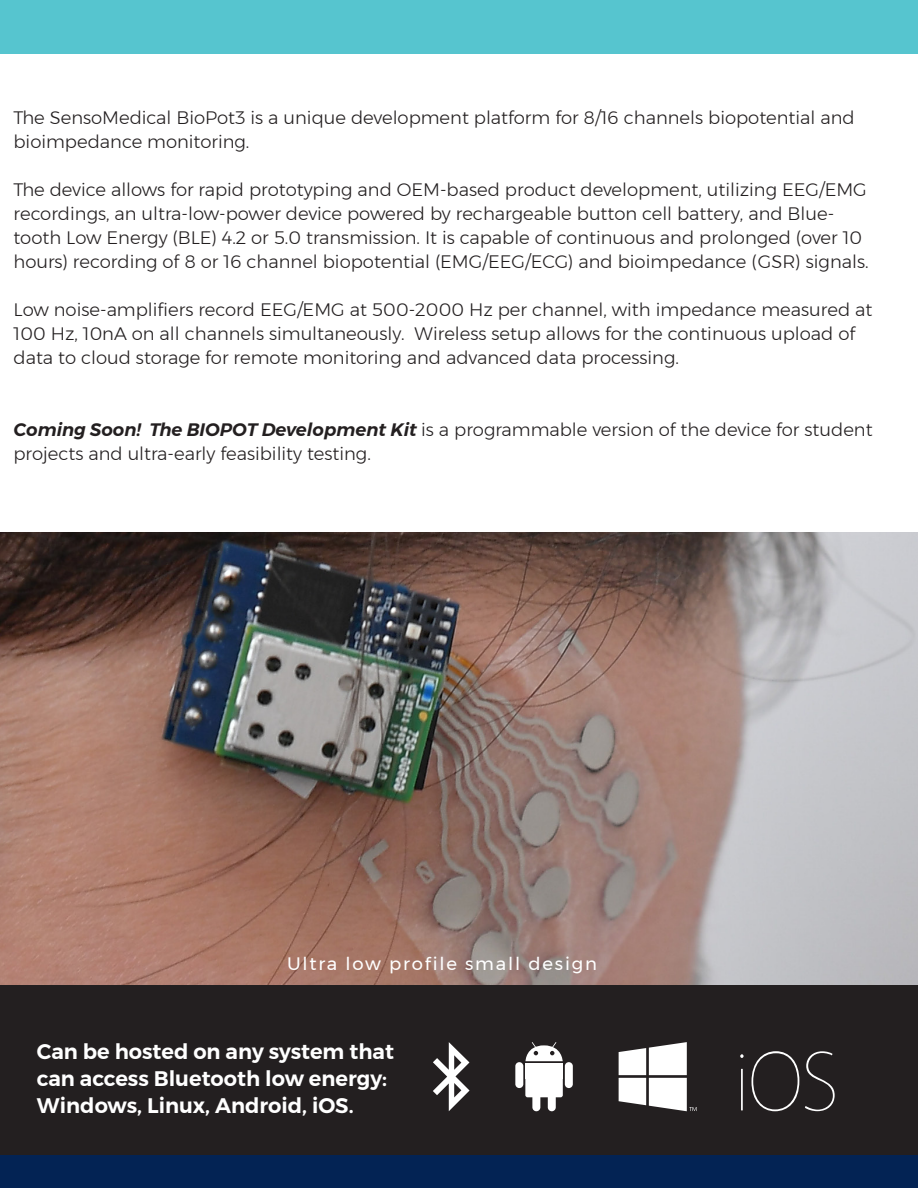
<style>
.page{position:relative;width:918px;height:1188px;background:#fff}
.page>*{position:absolute;margin:0;border:0;box-sizing:border-box;transform-origin:0 0}
.t1{font:600 21px/27px "Montserrat";color:#fff}
.t2{font:300 18px/24px "Montserrat";color:#231f20}
.t3{font:18px "Montserrat";letter-spacing:.1em;color:#fff}
.s1{font-weight:600;font-style:italic}
</style>
<div class="page">
<img style="left:0;top:532px;width:918px;height:454px">
<div style="left:0;top:0;width:918px;height:54px;background:#56c5cf"></div>
<div style="left:0;top:986px;width:918px;height:170px;background:#231f20"></div>
<div style="left:0;top:1156px;width:918px;height:32px;background:#032354"></div>
<svg style="left:433px;top:1042px;width:37px;height:69px"></svg>
<div style="left:525px;top:1063px;width:38px;height:34px;background:#fff;border-radius:2px"></div>
<div style="left:525px;top:1063px;width:38px;height:16px;background:#fff"></div>
<div style="left:565px;top:1062px;width:8px;height:26px;background:#fff;border-radius:4px"></div>
<div style="left:515px;top:1062px;width:8px;height:26px;background:#fff;border-radius:4px"></div>
<svg style="left:525px;top:1042px;width:38px;height:19px"></svg>
<div style="left:548px;top:1085px;width:8px;height:26px;background:#fff;border-radius:4px"></div>
<div style="left:532px;top:1085px;width:8px;height:26px;background:#fff;border-radius:4px"></div>
<svg style="left:619px;top:1042px;width:78px;height:69px"></svg>
<svg style="left:740px;top:1054px;width:4px;height:4px"></svg>
<hr style="left:741px;top:1069px;width:2px;height:41px;background:#fff">
<svg style="left:752px;top:1051px;width:47px;height:60px"></svg>
<svg style="left:805px;top:1051px;width:30px;height:60px"></svg>
<p class="t2" style="left:14px;top:105px;width:843px">The SensoMedical BioPot3 is a unique development platform for 8/16 channels biopotential and bioimpedance monitoring.</p>
<p class="t2" style="left:14px;top:177px;width:857px">The device allows for rapid prototyping and OEM-based product development, utilizing EEG/EMG recordings, an ultra-low-power device powered by rechargeable button cell battery, and Blue&shy;tooth Low Energy (BLE) 4.2 or 5.0 transmission. It is capable of continuous and prolonged (over 10 hours) recording of 8 or 16 channel biopotential (EMG/EEG/ECG) and bioimpedance (GSR) signals.</p>
<p class="t2" style="left:14px;top:297px;width:861px">Low noise-amplifiers record EEG/EMG at 500-2000 Hz per channel, with impedance measured at<br>100 Hz, 10nA on all channels simultaneously. Wireless setup allows for the continuous upload of data to cloud storage for remote monitoring and advanced data processing.</p>
<p class="t2" style="left:14px;top:417px;width:861px"><span class="s1">Coming Soon! The BIOPOT Development Kit</span> is a programmable version of the device for student projects and ultra-early feasibility testing.</p>
<p class="t3" style="left:287px;top:949px;width:311px">Ultra low profile small design</p>
<p class="t1" style="left:37px;top:1038px;width:359px">Can be hosted on any system that can access Bluetooth low energy:<br>Windows, Linux, Android, iOS.</p>
</div>
